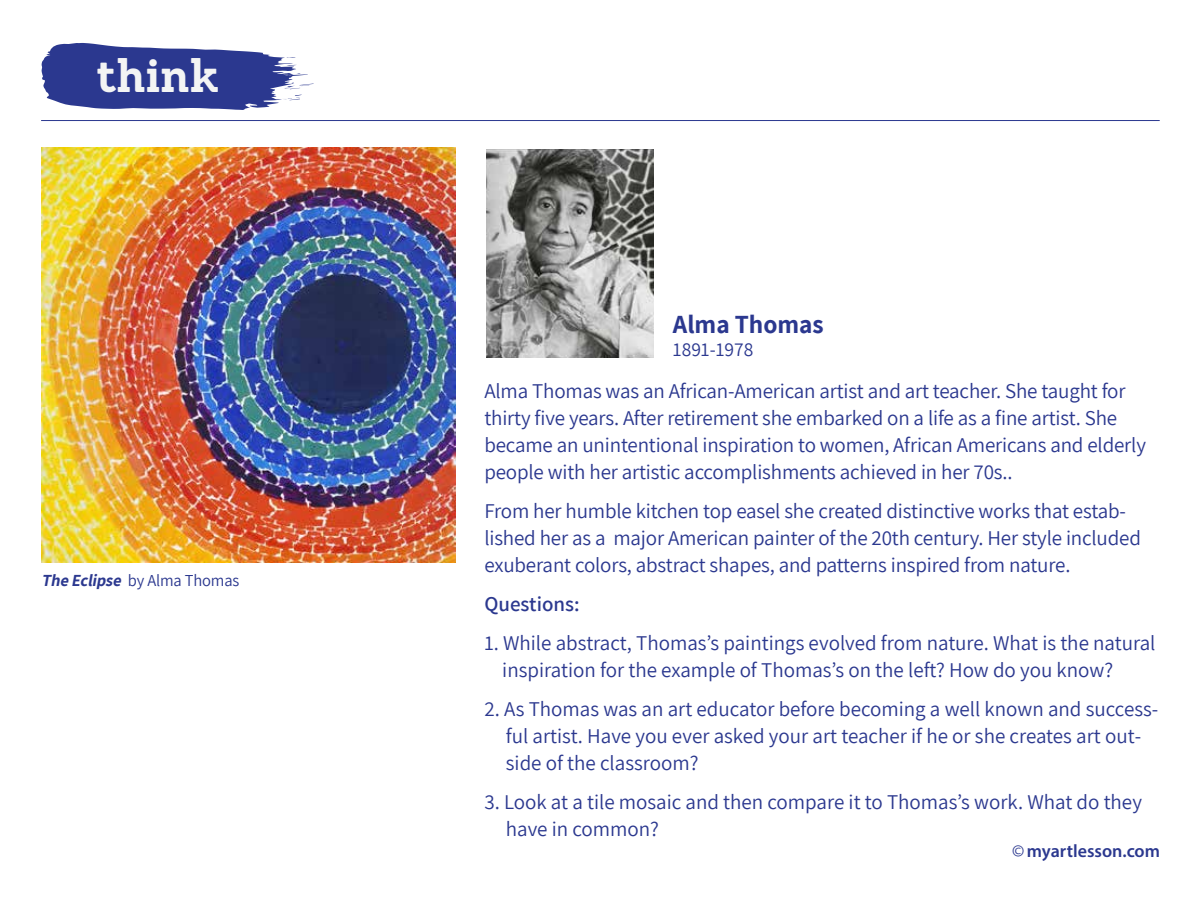
<style>
.page{position:relative;width:1200px;height:900px;background:#fff}
.page>*{position:absolute;margin:0;border:0;box-sizing:border-box;transform-origin:0 0}
.t1{font:700 47.25px "Sanchez";letter-spacing:-.005em;color:#f3f4f4}
.t2{font:700 25.5px "Assistant";color:#2b388f}
.t3{font:21px/27px "Assistant";letter-spacing:-.01em;color:#2b388f}
.t4{font:600 21px "Assistant";color:#2b388f}
.t5{font:19.5px "Assistant";color:#2b388f}
.t6{font:600 18px "Myriad Pro";color:#2b388f}
.t7{font:16.8px "Assistant";letter-spacing:-.01em;color:#2b388f}
.s1{font-weight:700;font-style:italic;font-size:16.5px}
.s2{font-weight:400}
</style>
<div class="page">
<svg style="left:42px;top:43px;width:272px;height:67px"></svg>
<hr style="left:41px;top:120px;width:1119px;height:1px;background:#2b388f">
<img style="left:487px;top:149px;width:167px;height:209px">
<img style="left:42px;top:148px;width:414px;height:414px">
<h1 class="t1" style="left:96px;top:43px;width:124px">think</h1>
<p class="t7" style="left:42px;top:568px;width:199px"><span class="s1">The Eclipse</span> by Alma Thomas</p>
<p class="t2" style="left:673px;top:307px;width:152px">Alma Thomas</p>
<p class="t5" style="left:673px;top:336px;width:82px">1891-1978</p>
<p class="t3" style="left:484px;top:377px;width:663px">Alma Thomas was an African-American artist and art teacher. She taught for thirty five years. After retirement she embarked on a life as a fine artist. She became an unintentional inspiration to women, African Americans and elderly people with her artistic accomplishments achieved in her 70s..</p>
<p class="t3" style="left:484px;top:497px;width:658px">From her humble kitchen top easel she created distinctive works that estab&shy;lished her as a major American painter of the 20th century. Her style included exuberant colors, abstract shapes, and patterns inspired from nature.</p>
<p class="t4" style="left:484px;top:590px;width:97px">Questions:</p>
<p class="t3" style="left:502px;top:629px;width:655px;text-indent:-18px">1. While abstract, Thomas’s paintings evolved from nature. What is the natural inspiration for the example of Thomas’s on the left? How do you know?</p>
<p class="t3" style="left:506px;top:695px;width:654px;text-indent:-21px">2. As Thomas was an art educator before becoming a well known and success&shy;ful artist. Have you ever asked your art teacher if he or she creates art out&shy;side of the classroom?</p>
<p class="t3" style="left:506px;top:788px;width:638px;text-indent:-21px">3. Look at a tile mosaic and then compare it to Thomas’s work. What do they have in common?</p>
<p class="t6" style="left:1012px;top:840px;width:149px"><span class="s2">©</span> myartlesson.com</p>
</div>
